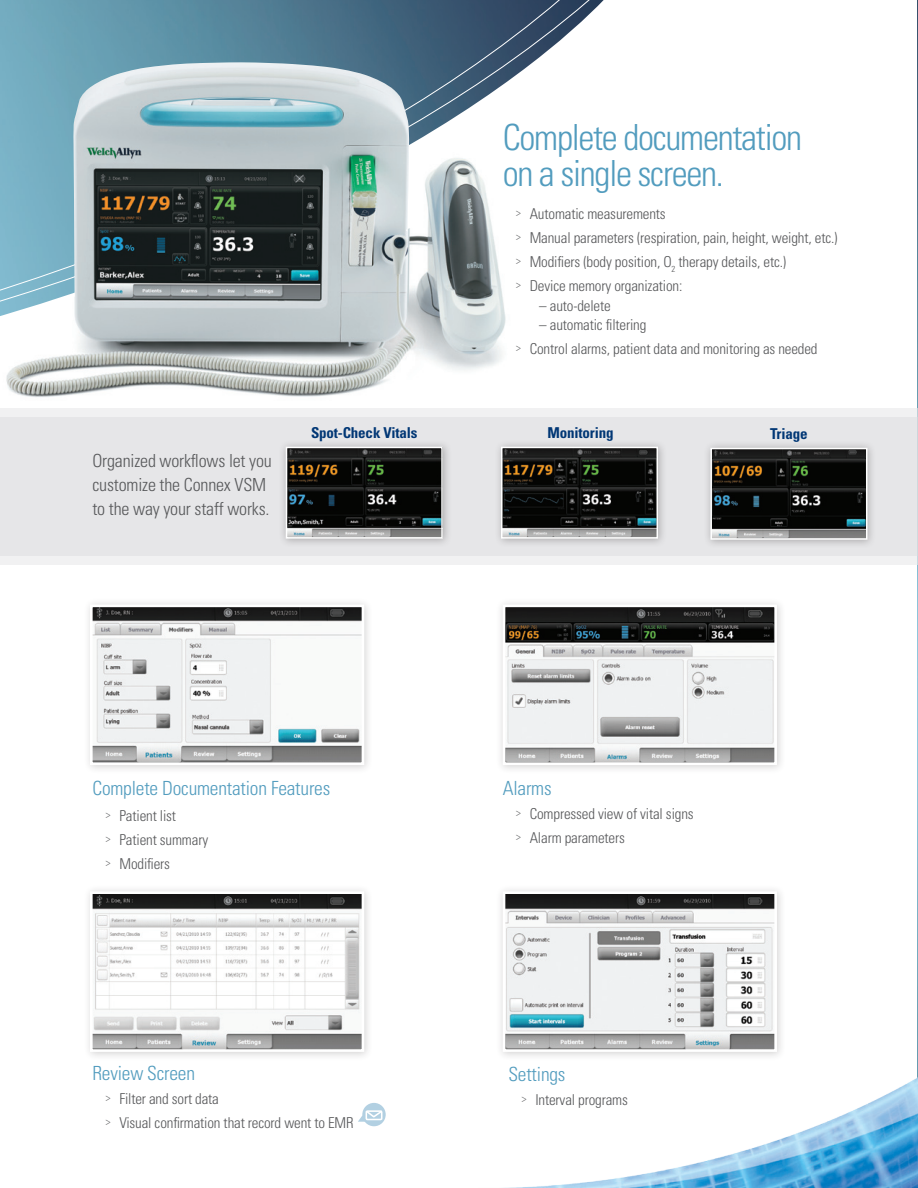
<style>
.page{position:relative;width:918px;height:1188px;background:#fff}
.page>*{position:absolute;margin:0;border:0;box-sizing:border-box;transform-origin:0 0}
.t1{font:300 condensed 36px/36px "Univers";letter-spacing:-.035em;color:#529cbe}
.t2{font:300 condensed 19.5px "Univers";letter-spacing:-.01em;color:#529cbe}
.t3{font:300 condensed 18px/24px "Univers";letter-spacing:-.01em;color:#57585a}
.t4{font:300 condensed 15px/24px "Univers";letter-spacing:-.01em;color:#57585a}
.t5{font:700 condensed 15px "Univers";letter-spacing:-.01em;color:#013775}
</style>
<div class="page">
<svg style="left:0;top:0;width:604px;height:66px;background:#5c8398"></svg>
<img style="left:917px;top:0;width:1px;height:1029px">
<img style="left:0;top:62px;width:528px;height:335px">
<div style="left:0;top:408px;width:918px;height:157px;background:#f1f1f2"></div>
<div style="left:0;top:417px;width:918px;height:139px;background:#e6e6e8"></div>
<div style="left:279px;top:440px;width:173px;height:108px;background:#231f20;opacity:.3"></div>
<img style="left:289px;top:450px;width:151px;height:86px">
<div style="left:286px;top:447px;width:157px;height:92px;border:2px solid #fff"></div>
<div style="left:494px;top:440px;width:173px;height:108px;background:#231f20;opacity:.3"></div>
<img style="left:504px;top:450px;width:151px;height:86px">
<div style="left:501px;top:447px;width:157px;height:92px;border:2px solid #fff"></div>
<div style="left:703px;top:441px;width:174px;height:108px;background:#231f20;opacity:.3"></div>
<img style="left:713px;top:451px;width:151px;height:86px">
<div style="left:710px;top:448px;width:157px;height:92px;border:2px solid #fff"></div>
<div style="left:83px;top:597px;width:290px;height:178px;background:#231f20;opacity:.2"></div>
<img style="left:94px;top:609px;width:266px;height:152px">
<div style="left:90px;top:605px;width:274px;height:160px;border:3px solid #fff"></div>
<div style="left:83px;top:884px;width:290px;height:177px;background:#231f20;opacity:.2"></div>
<img style="left:94px;top:895px;width:266px;height:153px">
<div style="left:90px;top:891px;width:274px;height:161px;border:3px solid #fff"></div>
<div style="left:496px;top:597px;width:290px;height:178px;background:#231f20;opacity:.2"></div>
<img style="left:507px;top:609px;width:266px;height:152px">
<div style="left:503px;top:605px;width:274px;height:160px;border:3px solid #fff"></div>
<div style="left:496px;top:884px;width:290px;height:177px;background:#231f20;opacity:.2"></div>
<img style="left:507px;top:895px;width:266px;height:134px">
<div style="left:503px;top:891px;width:274px;height:161px;border:3px solid #fff"></div>
<img style="left:496px;top:1029px;width:422px;height:159px">
<div style="left:362px;top:1103px;width:24px;height:23px;background:#b2d0e2;border-radius:50%"></div>
<svg style="left:358px;top:1109px;width:25px;height:13px"></svg>
<h1 class="t1" style="left:503px;top:119px;width:301px">Complete documentation on a single screen.</h1>
<p class="t4" style="left:516px;top:202px;width:323px"><sup>&gt;</sup> Automatic measurements<br><sup>&gt;</sup> Manual parameters (respiration, pain, height, weight, etc.) <sup>&gt;</sup> Modifiers (body position, O<sub>2</sub> therapy details, etc.)<br><sup>&gt;</sup> Device memory organization:</p>
<p class="t4" style="left:539px;top:294px;width:73px">– auto-delete</p>
<p class="t4" style="left:516px;top:313px;width:303px;text-indent:23px">– automatic filtering<br><sup>&gt;</sup> Control alarms, patient data and monitoring as needed</p>
<p class="t3" style="left:92px;top:448px;width:181px">Organized workflows let you customize the Connex VSM to the way your staff works.</p>
<p class="t5" style="left:311px;top:423px;width:108px">Spot-Check Vitals</p>
<p class="t5" style="left:548px;top:423px;width:68px">Monitoring</p>
<p class="t5" style="left:770px;top:425px;width:39px">Triage</p>
<h2 class="t2" style="left:92px;top:777px;width:239px">Complete Documentation Features</h2>
<p class="t4" style="left:106px;top:804px;width:104px"><sup>&gt;</sup> Patient list<br><sup>&gt;</sup> Patient summary <sup>&gt;</sup> Modifiers</p>
<h2 class="t2" style="left:92px;top:1061px;width:104px">Review Screen</h2>
<p class="t4" style="left:106px;top:1087px;width:249px"><sup>&gt;</sup> Filter and sort data<br><sup>&gt;</sup> Visual confirmation that record went to EMR</p>
<h2 class="t2" style="left:503px;top:776px;width:50px">Alarms</h2>
<p class="t4" style="left:516px;top:801px;width:179px"><sup>&gt;</sup> Compressed view of vital signs <sup>&gt;</sup> Alarm parameters</p>
<h2 class="t2" style="left:508px;top:1063px;width:59px">Settings</h2>
<p class="t4" style="left:522px;top:1088px;width:108px"><sup>&gt;</sup> Interval programs</p>
</div>
